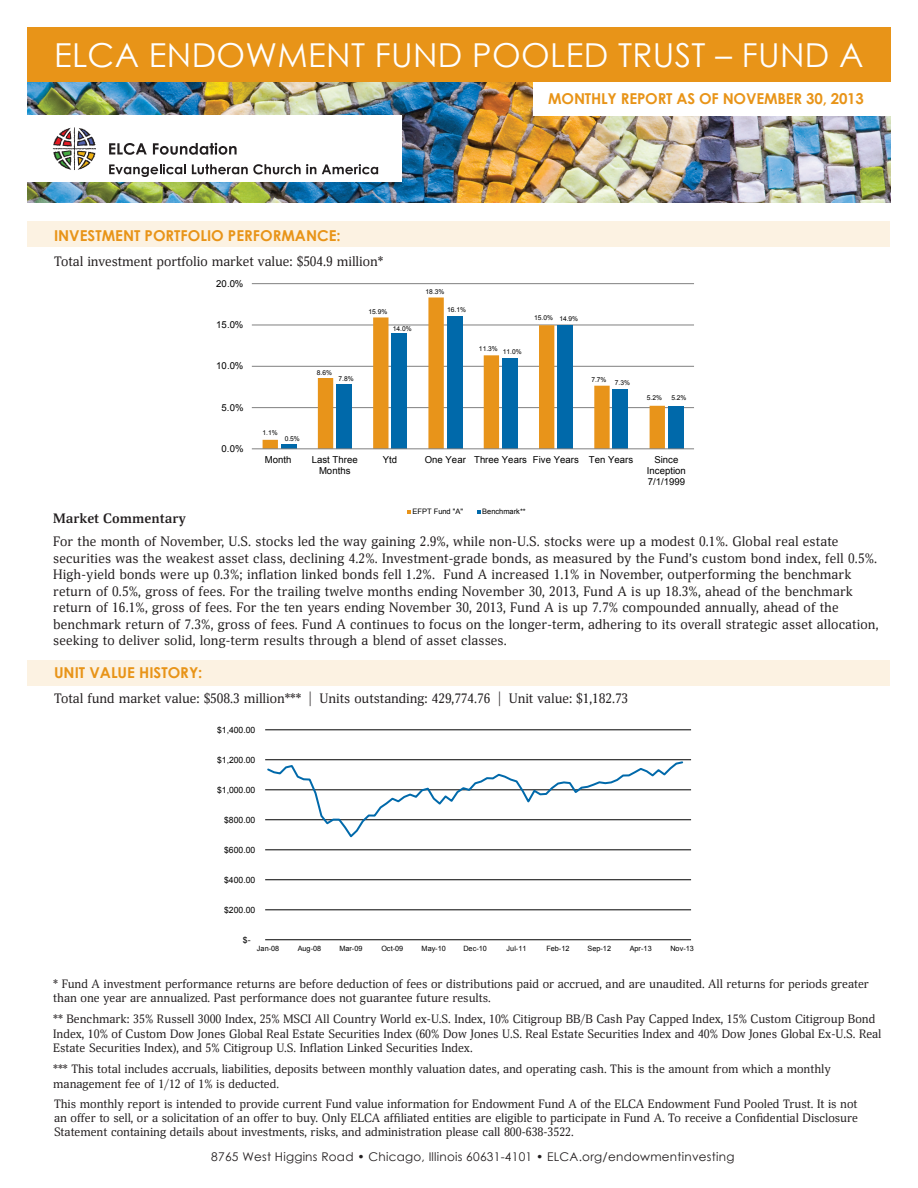
<style>
.page{position:relative;width:918px;height:1188px;background:#fff}
.page>*{position:absolute;margin:0;border:0;box-sizing:border-box;transform-origin:0 0}
.t1{font:33px "Century Gothic";letter-spacing:.01em;color:#fff}
.HEADLINES{font:700 15px "Century Gothic";color:#e89418}
.HEADLINES-2{font:13.5px/16.5px "Deca Serif";letter-spacing:.01em;color:#231f20}
.HEADLINES-3{font:700 13.5px "Deca Serif";color:#231f20}
.t2{font:12px/14.4px "Deca Serif";color:#231f20}
.t3{font:12px "Century Gothic";letter-spacing:.02em;color:#231f20}
.t4{font:9.6px/11.1px "Arial";color:#000;text-align:center}
.t5{font:8.7px "Arial";letter-spacing:-.005em;color:#000}
.t6{font:7.5px "Arial";color:#000}
.t7{font:7.2px "Arial";letter-spacing:.005em;color:#000}
.t8{font:6.75px "Arial";letter-spacing:-.005em;color:#000}
</style>
<div class="page">
<hr style="left:265px;top:910px;width:426px;height:1px;background:#000">
<hr style="left:265px;top:879px;width:426px;height:1px;background:#000">
<hr style="left:265px;top:850px;width:426px;height:1px;background:#000">
<hr style="left:265px;top:819px;width:426px;height:1px;background:#000">
<hr style="left:265px;top:790px;width:426px;height:1px;background:#000">
<hr style="left:265px;top:759px;width:426px;height:1px;background:#000">
<hr style="left:265px;top:730px;width:426px;height:1px;background:#000">
<hr style="left:265px;top:940px;width:426px;height:1px;background:#000">
<svg style="left:266px;top:760px;width:419px;height:78px"></svg>
<hr style="left:252px;top:407px;width:442px;height:1px;background:#808080">
<hr style="left:252px;top:366px;width:442px;height:1px;background:#808080">
<hr style="left:252px;top:325px;width:442px;height:1px;background:#808080">
<hr style="left:252px;top:283px;width:442px;height:1px;background:#808080">
<svg style="left:263px;top:298px;width:402px;height:151px"></svg>
<div style="left:281px;top:444px;width:15px;height:5px;background:#0069aa"></div>
<div style="left:336px;top:384px;width:16px;height:65px;background:#0069aa"></div>
<div style="left:392px;top:333px;width:15px;height:116px;background:#0069aa"></div>
<div style="left:447px;top:316px;width:15px;height:133px;background:#0069aa"></div>
<div style="left:502px;top:358px;width:15px;height:91px;background:#0069aa"></div>
<div style="left:557px;top:325px;width:16px;height:124px;background:#0069aa"></div>
<div style="left:613px;top:389px;width:15px;height:60px;background:#0069aa"></div>
<div style="left:668px;top:406px;width:15px;height:43px;background:#0069aa"></div>
<hr style="left:252px;top:449px;width:442px;height:1px;background:#7f7f7f">
<div style="left:260px;top:427px;width:21px;height:11px;background:#fff"></div>
<div style="left:314px;top:367px;width:21px;height:11px;background:#fff"></div>
<div style="left:366px;top:306px;width:24px;height:10px;background:#fff"></div>
<div style="left:476px;top:343px;width:25px;height:10px;background:#fff"></div>
<div style="left:531px;top:313px;width:25px;height:10px;background:#fff"></div>
<div style="left:588px;top:374px;width:22px;height:11px;background:#fff"></div>
<div style="left:444px;top:304px;width:25px;height:11px;background:#fff"></div>
<div style="left:500px;top:346px;width:25px;height:11px;background:#fff"></div>
<div style="left:612px;top:378px;width:21px;height:10px;background:#fff"></div>
<svg style="left:407px;top:510px;width:4px;height:4px"></svg>
<svg style="left:477px;top:510px;width:4px;height:4px"></svg>
<div style="left:28px;top:221px;width:862px;height:26px;background:#fcf2e2"></div>
<div style="left:28px;top:660px;width:862px;height:26px;background:#fcf2e2"></div>
<div style="left:27px;top:27px;width:864px;height:94px;background:#e89418"></div>
<img style="left:27px;top:83px;width:864px;height:119px">
<div style="left:27px;top:116px;width:375px;height:66px;background:#fff"></div>
<svg style="left:109px;top:164px;width:77px;height:13px"></svg>
<svg style="left:192px;top:164px;width:124px;height:10px"></svg>
<svg style="left:322px;top:164px;width:56px;height:10px"></svg>
<svg style="left:53px;top:127px;width:43px;height:43px"></svg>
<svg style="left:109px;top:143px;width:38px;height:12px"></svg>
<svg style="left:153px;top:143px;width:84px;height:12px"></svg>
<div style="left:533px;top:83px;width:363px;height:33px;background:#fff"></div>
<p class="t1" style="left:54px;top:32px;width:811px">ELCA ENDOWMENT FUND POOLED TRUST – FUND A</p>
<p class="HEADLINES" style="left:548px;top:88px;width:317px">MONTHLY REPORT AS OF NOVEMBER 30, 2013</p>
<p class="HEADLINES" style="left:54px;top:224px;width:288px">INVESTMENT PORTFOLIO PERFORMANCE:</p>
<p class="HEADLINES-2" style="left:54px;top:253px;width:331px">Total investment portfolio market value: $504.9 million*</p>
<p class="t4" style="left:216px;top:278px;width:29px">20.0%</p>
<p class="t4" style="left:216px;top:319px;width:29px">15.0%</p>
<p class="t4" style="left:216px;top:360px;width:29px">10.0%</p>
<p class="t4" style="left:222px;top:402px;width:23px">5.0%</p>
<p class="t4" style="left:222px;top:443px;width:23px">0.0%</p>
<p class="t8" style="left:317px;top:368px;width:17px">8.6%</p>
<p class="t8" style="left:339px;top:374px;width:17px">7.8%</p>
<p class="t8" style="left:368px;top:307px;width:20px">15.9%</p>
<p class="t8" style="left:393px;top:324px;width:20px">14.0%</p>
<p class="t8" style="left:263px;top:428px;width:17px">1.1%</p>
<p class="t8" style="left:285px;top:435px;width:17px">0.5%</p>
<p class="t8" style="left:426px;top:287px;width:20px">18.3%</p>
<p class="t8" style="left:447px;top:305px;width:20px">16.1%</p>
<p class="t8" style="left:479px;top:344px;width:20px">11.3%</p>
<p class="t8" style="left:503px;top:347px;width:20px">11.0%</p>
<p class="t8" style="left:534px;top:314px;width:20px">15.0%</p>
<p class="t8" style="left:559px;top:314px;width:20px">14.9%</p>
<p class="t8" style="left:591px;top:375px;width:17px">7.7%</p>
<p class="t8" style="left:615px;top:378px;width:17px">7.3%</p>
<p class="t8" style="left:647px;top:393px;width:17px">5.2%</p>
<p class="t8" style="left:671px;top:394px;width:17px">5.2%</p>
<p class="t4" style="left:265px;top:454px;width:28px">Month</p>
<p class="t4" style="left:312px;top:454px;width:47px">Last Three<br>Months</p>
<p class="t4" style="left:383px;top:454px;width:16px">Ytd</p>
<p class="t4" style="left:425px;top:454px;width:210px">One Year Three Years Five Years Ten Years</p>
<p class="t4" style="left:647px;top:454px;width:41px">Since<br>Inception<br>7/1/1999</p>
<p class="t6" style="left:413px;top:506px;width:52px">EFPT Fund "A"</p>
<p class="t6" style="left:482px;top:506px;width:45px">Benchmark**</p>
<p class="HEADLINES-3" style="left:53px;top:510px;width:134px">Market Commentary</p>
<p class="HEADLINES-2" style="left:53px;top:534px;width:827px">For the month of November, U.S. stocks led the way gaining 2.9%, while non-U.S. stocks were up a modest 0.1%. Global real estate securities was the weakest asset class, declining 4.2%. Investment-grade bonds, as measured by the Fund’s custom bond index, fell 0.5%.<br>High-yield bonds were up 0.3%; inflation linked bonds fell 1.2%. Fund A increased 1.1% in November, outperforming the benchmark return of 0.5%, gross of fees. For the trailing twelve months ending November 30, 2013, Fund A is up 18.3%, ahead of the benchmark return of 16.1%, gross of fees. For the ten years ending November 30, 2013, Fund A is up 7.7% compounded annually, ahead of the benchmark return of 7.3%, gross of fees. Fund A continues to focus on the longer-term, adhering to its overall strategic asset allocation, seeking to deliver solid, long-term results through a blend of asset classes.</p>
<p class="HEADLINES" style="left:54px;top:662px;width:150px">UNIT VALUE HISTORY:</p>
<p class="HEADLINES-2" style="left:54px;top:691px;width:576px">Total fund market value: $508.3 million*** | Units outstanding: 429,774.76 | Unit value: $1,182.73</p>
<p class="t5" style="left:217px;top:724px;width:40px">$1,400.00</p>
<p class="t5" style="left:217px;top:754px;width:40px">$1,200.00</p>
<p class="t5" style="left:217px;top:784px;width:40px">$1,000.00</p>
<p class="t5" style="left:224px;top:814px;width:33px">$800.00</p>
<p class="t5" style="left:224px;top:844px;width:33px">$600.00</p>
<p class="t5" style="left:224px;top:874px;width:33px">$400.00</p>
<p class="t5" style="left:224px;top:904px;width:33px">$200.00</p>
<p class="t5" style="left:243px;top:934px;width:9px">$-</p>
<p class="t7" style="left:257px;top:944px;width:24px">Jan-08</p>
<p class="t7" style="left:298px;top:944px;width:25px">Aug-08</p>
<p class="t7" style="left:339px;top:944px;width:25px">Mar-09</p>
<p class="t7" style="left:381px;top:944px;width:23px">Oct-09</p>
<p class="t7" style="left:422px;top:944px;width:26px">May-10</p>
<p class="t7" style="left:463px;top:944px;width:25px">Dec-10</p>
<p class="t7" style="left:507px;top:944px;width:21px">Jul-11</p>
<p class="t7" style="left:546px;top:944px;width:25px">Feb-12</p>
<p class="t7" style="left:588px;top:944px;width:25px">Sep-12</p>
<p class="t7" style="left:630px;top:944px;width:23px">Apr-13</p>
<p class="t7" style="left:670px;top:944px;width:25px">Nov-13</p>
<p class="t2" style="left:53px;top:977px;width:817px">* Fund A investment performance returns are before deduction of fees or distributions paid or accrued, and are unaudited. All returns for periods greater than one year are annualized. Past performance does not guarantee future results.</p>
<p class="t2" style="left:53px;top:1012px;width:830px">** Benchmark: 35% Russell 3000 Index, 25% MSCI All Country World ex-U.S. Index, 10% Citigroup BB/B Cash Pay Capped Index, 15% Custom Citigroup Bond<br>Index, 10% of Custom Dow Jones Global Real Estate Securities Index (60% Dow Jones U.S. Real Estate Securities Index and 40% Dow Jones Global Ex-U.S. Real<br>Estate Securities Index), and 5% Citigroup U.S. Inflation Linked Securities Index.</p>
<p class="t2" style="left:53px;top:1062px;width:779px">*** This total includes accruals, liabilities, deposits between monthly valuation dates, and operating cash. This is the amount from which a monthly management fee of 1/12 of 1% is deducted.</p>
<p class="t2" style="left:54px;top:1097px;width:806px;text-align:justify">This monthly report is intended to provide current Fund value information for Endowment Fund A of the ELCA Endowment Fund Pooled Trust. It is not an offer to sell, or a solicitation of an offer to buy. Only ELCA affiliated entities are eligible to participate in Fund A. To receive a Confidential Disclosure Statement containing details about investments, risks, and administration please call 800-638-3522.</p>
<p class="t3" style="left:211px;top:1148px;width:525px">8765 West Higgins Road • Chicago, Illinois 60631-4101 • ELCA.org/endowmentinvesting</p>
</div>
